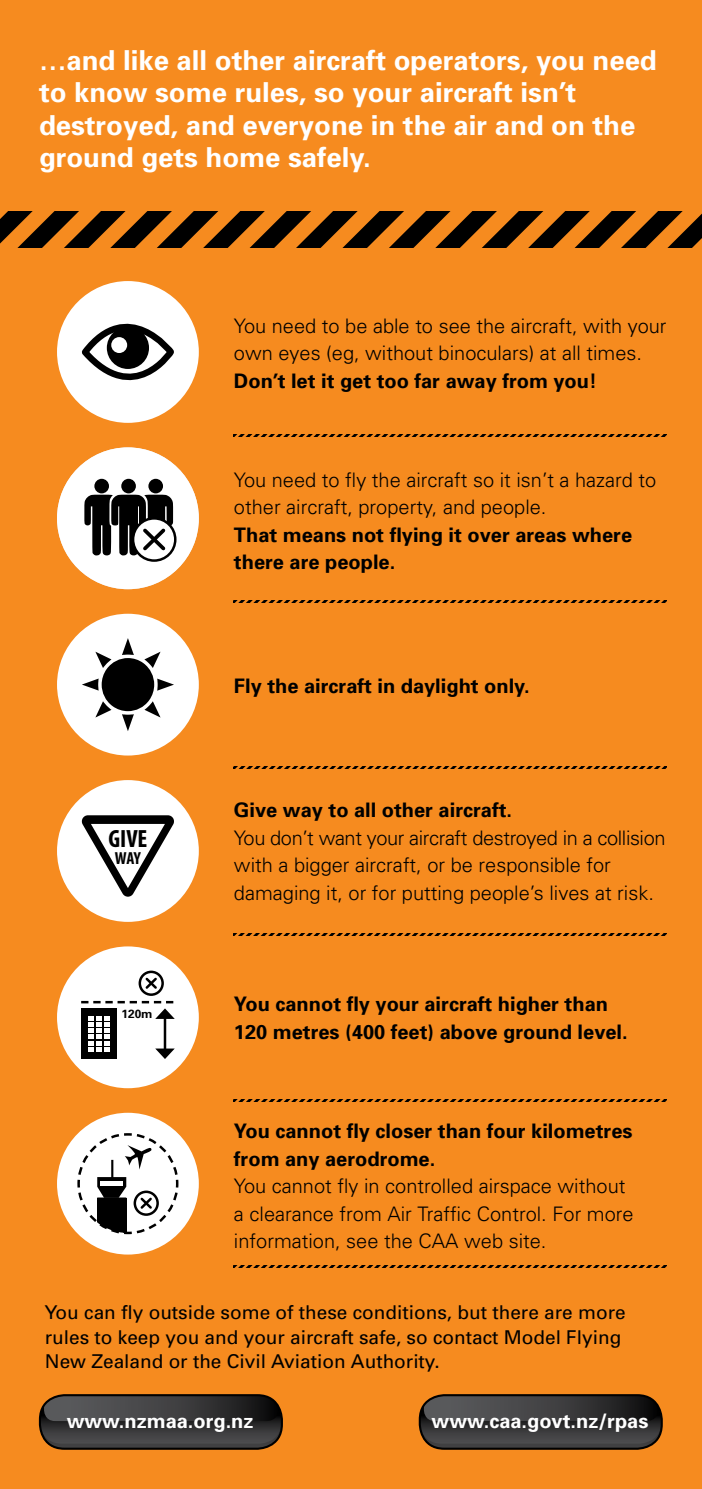
<style>
.page{position:relative;width:702px;height:1489px;background:#fff}
.page>*{position:absolute;margin:0;border:0;box-sizing:border-box;transform-origin:0 0}
.t1{font:700 27.5px/32.5px "Univers";color:#fff}
.t2{font:700 condensed 25px "Myriad Pro";color:#000}
.t3{font:300 20px/27.5px "Univers";color:#000}
.t4{font:700 20px/27.5px "Univers";color:#000}
.t5{font:700 20px "Univers";color:#fff}
.t6{font:19px/24.5px "Univers";color:#000}
.t7{font:700 condensed 17.5px "Myriad Pro";color:#000}
.t8{font:700 12px "Univers";color:#000}
</style>
<div class="page">
<div style="left:0;top:0;width:702px;height:1488px;background:#f68b1f"></div>
<svg style="left:0;top:212px;width:702px;height:35px"></svg>
<svg style="left:40px;top:1396px;width:241px;height:52px;background:#3e3b3a"></svg>
<div style="left:39px;top:1393px;width:244px;height:56px;border:2px solid #000;border-radius:24px"></div>
<svg style="left:421px;top:1396px;width:240px;height:52px;background:#3e3b3b"></svg>
<div style="left:418px;top:1393px;width:244px;height:56px;border:2px solid #000;border-radius:24px"></div>
<svg style="left:234px;top:434px;width:432px;height:2px"></svg>
<svg style="left:234px;top:600px;width:432px;height:2px"></svg>
<svg style="left:234px;top:766px;width:432px;height:2px"></svg>
<svg style="left:234px;top:933px;width:432px;height:2px"></svg>
<svg style="left:234px;top:1099px;width:432px;height:2px"></svg>
<svg style="left:234px;top:1265px;width:432px;height:2px"></svg>
<div style="left:57px;top:281px;width:142px;height:142px;background:#fff;border-radius:50%"></div>
<svg style="left:77px;top:296px;width:100px;height:112px"></svg>
<div style="left:57px;top:447px;width:142px;height:142px;background:#fff;border-radius:50%"></div>
<div style="left:94px;top:479px;width:15px;height:14px;background:#000;border-radius:50%"></div>
<div style="left:148px;top:479px;width:15px;height:14px;background:#000;border-radius:50%"></div>
<div style="left:121px;top:479px;width:15px;height:14px;background:#000;border-radius:50%"></div>
<div style="left:132px;top:517px;width:44px;height:45px;border:2px solid #000;border-radius:50%"></div>
<svg style="left:84px;top:492px;width:89px;height:67px"></svg>
<div style="left:57px;top:613px;width:142px;height:142px;background:#fff;border-radius:50%"></div>
<svg style="left:82px;top:638px;width:92px;height:93px"></svg>
<div style="left:57px;top:780px;width:142px;height:141px;background:#fff;border-radius:50%"></div>
<svg style="left:82px;top:815px;width:92px;height:81px"></svg>
<div style="left:57px;top:1112px;width:142px;height:142px;background:#fff;border-radius:50%"></div>
<svg style="left:76px;top:1131px;width:104px;height:104px"></svg>
<div style="left:57px;top:946px;width:142px;height:142px;background:#fff;border-radius:50%"></div>
<svg style="left:140px;top:971px;width:23px;height:23px"></svg>
<div style="left:138px;top:970px;width:26px;height:25px;border:2px solid #000;border-radius:50%"></div>
<svg style="left:143px;top:975px;width:16px;height:16px"></svg>
<svg style="left:81px;top:1000px;width:94px;height:58px"></svg>
<h1 class="t1" style="left:39px;top:43px;width:619px">…and like all other aircraft operators, you need to know some rules, so your aircraft isn’t destroyed, and everyone in the air and on the ground gets home safely.</h1>
<p class="t3" style="left:234px;top:311px;width:434px">You need to be able to see the aircraft, with your own eyes (eg, without binoculars) at all times.</p>
<p class="t4" style="left:234px;top:366px;width:364px">Don’t let it get too far away from you!</p>
<p class="t3" style="left:234px;top:465px;width:424px">You need to fly the aircraft so it isn’t a hazard to other aircraft, property, and people.</p>
<p class="t4" style="left:234px;top:520px;width:399px">That means not flying it over areas where there are people.</p>
<p class="t2" style="left:108px;top:823px;width:41px">GIVE</p>
<p class="t7" style="left:115px;top:847px;width:28px">WAY</p>
<p class="t8" style="left:121px;top:1006px;width:33px">120m</p>
<p class="t4" style="left:234px;top:671px;width:297px">Fly the aircraft in daylight only.</p>
<p class="t4" style="left:234px;top:795px;width:279px">Give way to all other aircraft.</p>
<p class="t3" style="left:234px;top:823px;width:433px">You don’t want your aircraft destroyed in a collision with a bigger aircraft, or be responsible for damaging it, or for putting people’s lives at risk.</p>
<p class="t4" style="left:234px;top:989px;width:395px">You cannot fly your aircraft higher than<br>120 metres (400 feet) above ground level.</p>
<p class="t4" style="left:234px;top:1116px;width:400px">You cannot fly closer than four kilometres from any aerodrome.</p>
<p class="t3" style="left:234px;top:1171px;width:401px">You cannot fly in controlled airspace without a clearance from Air Traffic Control. For more information, see the CAA web site.</p>
<p class="t6" style="left:45px;top:1299px;width:582px">You can fly outside some of these conditions, but there are more rules to keep you and your aircraft safe, so contact Model Flying<br>New Zealand or the Civil Aviation Authority.</p>
<p class="t5" style="left:67px;top:1407px;width:188px">www.nzmaa.org.nz</p>
<p class="t5" style="left:431px;top:1407px;width:218px">www.caa.govt.nz/rpas</p>
</div>
